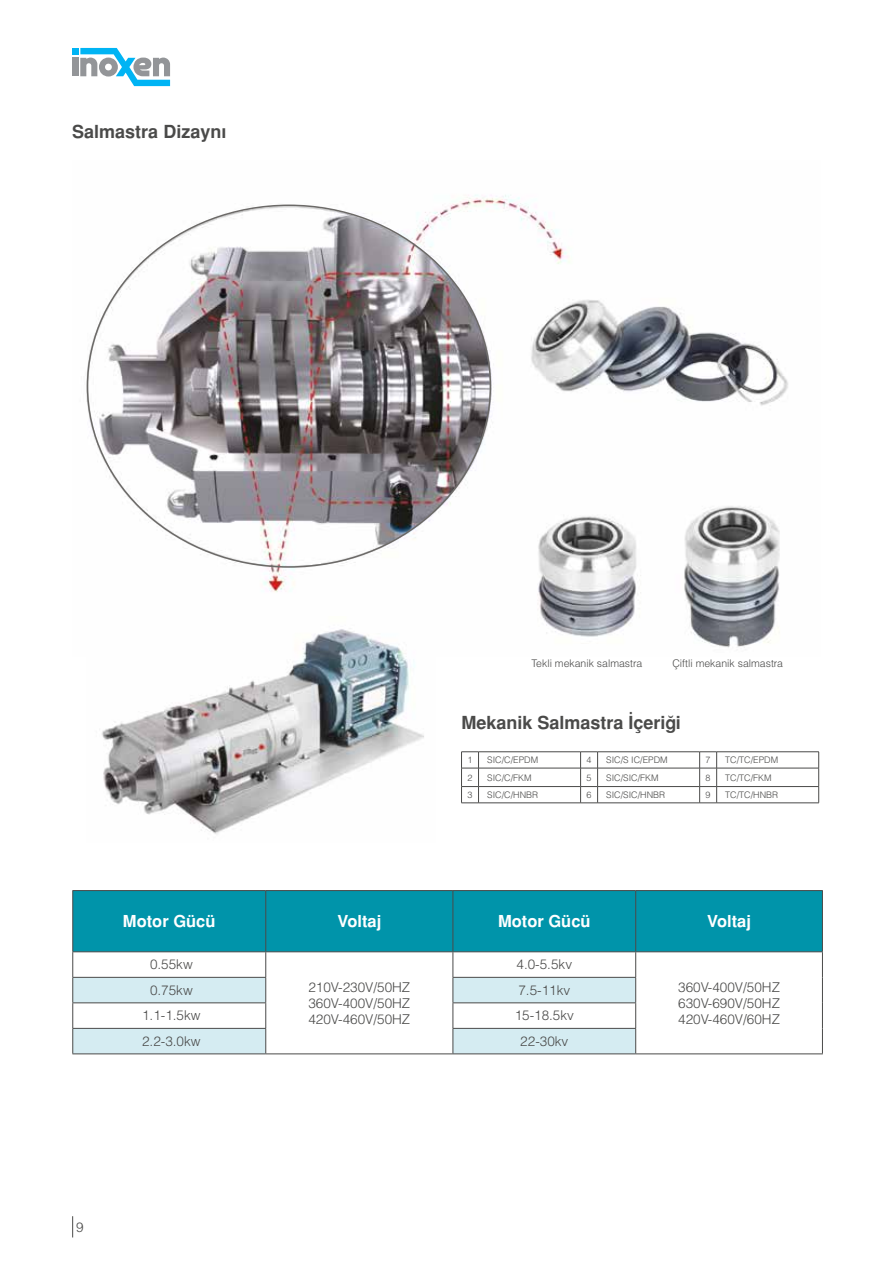
<style>
.page{position:relative;width:893px;height:1263px;background:#fff}
.page>*{position:absolute;margin:0;border:0;box-sizing:border-box;transform-origin:0 0}
.t1{font:700 18px "Helvetica Tr";color:#4a4a49}
.t2{font:700 16.5px "Helvetica Tr";color:#fff}
.t3{font:13.5px/16.2px "Helvetica Light Normal Tr";color:#4a4a49;text-align:justify}
.t4{font:10.5px "Helvetica Light Normal Tr";color:#4a4a49}
.t5{font:9px "Helvetica Light Normal Tr";color:#4a4a49}
</style>
<div class="page">
<svg style="left:72px;top:1216px;width:1px;height:21px"></svg>
<svg style="left:72px;top:47px;width:99px;height:40px"></svg>
<img style="left:86px;top:195px;width:702px;height:453px">
<hr style="left:478px;top:768px;width:103px;height:1px;background:#4a4a49">
<hr style="left:598px;top:768px;width:102px;height:1px;background:#4a4a49">
<hr style="left:717px;top:768px;width:102px;height:1px;background:#4a4a49">
<hr style="left:478px;top:786px;width:103px;height:1px;background:#4a4a49">
<hr style="left:598px;top:786px;width:102px;height:1px;background:#4a4a49">
<hr style="left:717px;top:786px;width:102px;height:1px;background:#4a4a49">
<svg style="left:818px;top:752px;width:1px;height:50px"></svg>
<hr style="left:478px;top:802px;width:103px;height:1px;background:#4a4a49">
<hr style="left:598px;top:802px;width:102px;height:1px;background:#4a4a49">
<hr style="left:717px;top:802px;width:102px;height:1px;background:#4a4a49">
<hr style="left:478px;top:751px;width:103px;height:1px;background:#4a4a49">
<svg style="left:580px;top:751px;width:18px;height:52px"></svg>
<hr style="left:598px;top:751px;width:102px;height:1px;background:#4a4a49">
<svg style="left:699px;top:751px;width:18px;height:52px"></svg>
<hr style="left:717px;top:751px;width:102px;height:1px;background:#4a4a49">
<svg style="left:461px;top:751px;width:18px;height:52px"></svg>
<div style="left:73px;top:891px;width:749px;height:60px;background:#0094aa"></div>
<svg style="left:72px;top:952px;width:564px;height:101px"></svg>
<svg style="left:822px;top:952px;width:1px;height:101px"></svg>
<hr style="left:72px;top:1053px;width:194px;height:1px;background:#4a4a49">
<hr style="left:266px;top:1053px;width:187px;height:1px;background:#4a4a49">
<hr style="left:453px;top:1053px;width:183px;height:1px;background:#4a4a49">
<hr style="left:636px;top:1053px;width:187px;height:1px;background:#4a4a49">
<hr style="left:822px;top:891px;width:1px;height:60px;background:#4a4a49">
<hr style="left:72px;top:890px;width:194px;height:1px;background:#4a4a49">
<hr style="left:72px;top:891px;width:1px;height:60px;background:#4a4a49">
<hr style="left:72px;top:951px;width:194px;height:1px;background:#4a4a49">
<hr style="left:266px;top:890px;width:187px;height:1px;background:#4a4a49">
<hr style="left:265px;top:891px;width:1px;height:60px;background:#4a4a49">
<hr style="left:266px;top:951px;width:187px;height:1px;background:#4a4a49">
<hr style="left:453px;top:890px;width:183px;height:1px;background:#4a4a49">
<hr style="left:453px;top:891px;width:1px;height:60px;background:#4a4a49">
<hr style="left:453px;top:951px;width:183px;height:1px;background:#4a4a49">
<hr style="left:636px;top:890px;width:187px;height:1px;background:#4a4a49">
<hr style="left:635px;top:891px;width:1px;height:60px;background:#4a4a49">
<hr style="left:636px;top:951px;width:187px;height:1px;background:#4a4a49">
<img style="left:87px;top:616px;width:349px;height:218px">
<h1 class="t1" style="left:72px;top:121px;width:156px">Salmastra Dizaynı</h1>
<p class="t4" style="left:531px;top:656px;width:112px">Tekli mekanik salmastra</p>
<p class="t4" style="left:672px;top:656px;width:112px">Çiftli mekanik salmastra</p>
<h1 class="t1" style="left:461px;top:712px;width:221px">Mekanik Salmastra İçeriği</h1>
<p class="t5" style="left:467px;top:754px;width:7px">1</p>
<p class="t5" style="left:487px;top:754px;width:52px">SIC/C/EPDM</p>
<p class="t5" style="left:587px;top:754px;width:7px">4</p>
<p class="t5" style="left:606px;top:754px;width:63px">SIC/S IC/EPDM</p>
<p class="t5" style="left:706px;top:754px;width:7px">7</p>
<p class="t5" style="left:725px;top:754px;width:55px">TC/TC/EPDM</p>
<p class="t5" style="left:467px;top:772px;width:7px">2</p>
<p class="t5" style="left:487px;top:772px;width:46px">SIC/C/FKM</p>
<p class="t5" style="left:587px;top:772px;width:7px">5</p>
<p class="t5" style="left:606px;top:772px;width:54px">SIC/SIC/FKM</p>
<p class="t5" style="left:706px;top:772px;width:7px">8</p>
<p class="t5" style="left:725px;top:772px;width:48px">TC/TC/FKM</p>
<p class="t5" style="left:467px;top:789px;width:7px">3</p>
<p class="t5" style="left:487px;top:789px;width:53px">SIC/C/HNBR</p>
<p class="t5" style="left:587px;top:789px;width:7px">6</p>
<p class="t5" style="left:606px;top:789px;width:61px">SIC/SIC/HNBR</p>
<p class="t5" style="left:706px;top:789px;width:7px">9</p>
<p class="t5" style="left:725px;top:789px;width:55px">TC/TC/HNBR</p>
<p class="t2" style="left:123px;top:911px;width:94px">Motor Gücü</p>
<p class="t2" style="left:337px;top:911px;width:45px">Voltaj</p>
<p class="t2" style="left:498px;top:911px;width:94px">Motor Gücü</p>
<p class="t2" style="left:707px;top:911px;width:45px">Voltaj</p>
<p class="t3" style="left:150px;top:956px;width:44px">0.55kw</p>
<p class="t3" style="left:308px;top:978px;width:103px">210V-230V/50HZ 360V-400V/50HZ 420V-460V/50HZ</p>
<p class="t3" style="left:517px;top:956px;width:57px">4.0-5.5kv</p>
<p class="t3" style="left:678px;top:978px;width:103px">360V-400V/50HZ 630V-690V/50HZ 420V-460V/60HZ</p>
<p class="t3" style="left:150px;top:982px;width:44px">0.75kw</p>
<p class="t3" style="left:518px;top:982px;width:53px">7.5-11kv</p>
<p class="t3" style="left:142px;top:1007px;width:60px">1.1-1.5kw</p>
<p class="t3" style="left:515px;top:1007px;width:61px">15-18.5kv</p>
<p class="t3" style="left:142px;top:1033px;width:60px">2.2-3.0kw</p>
<p class="t3" style="left:520px;top:1033px;width:50px">22-30kv</p>
<p class="t3" style="left:76px;top:1218px;width:9px">9</p>
</div>
